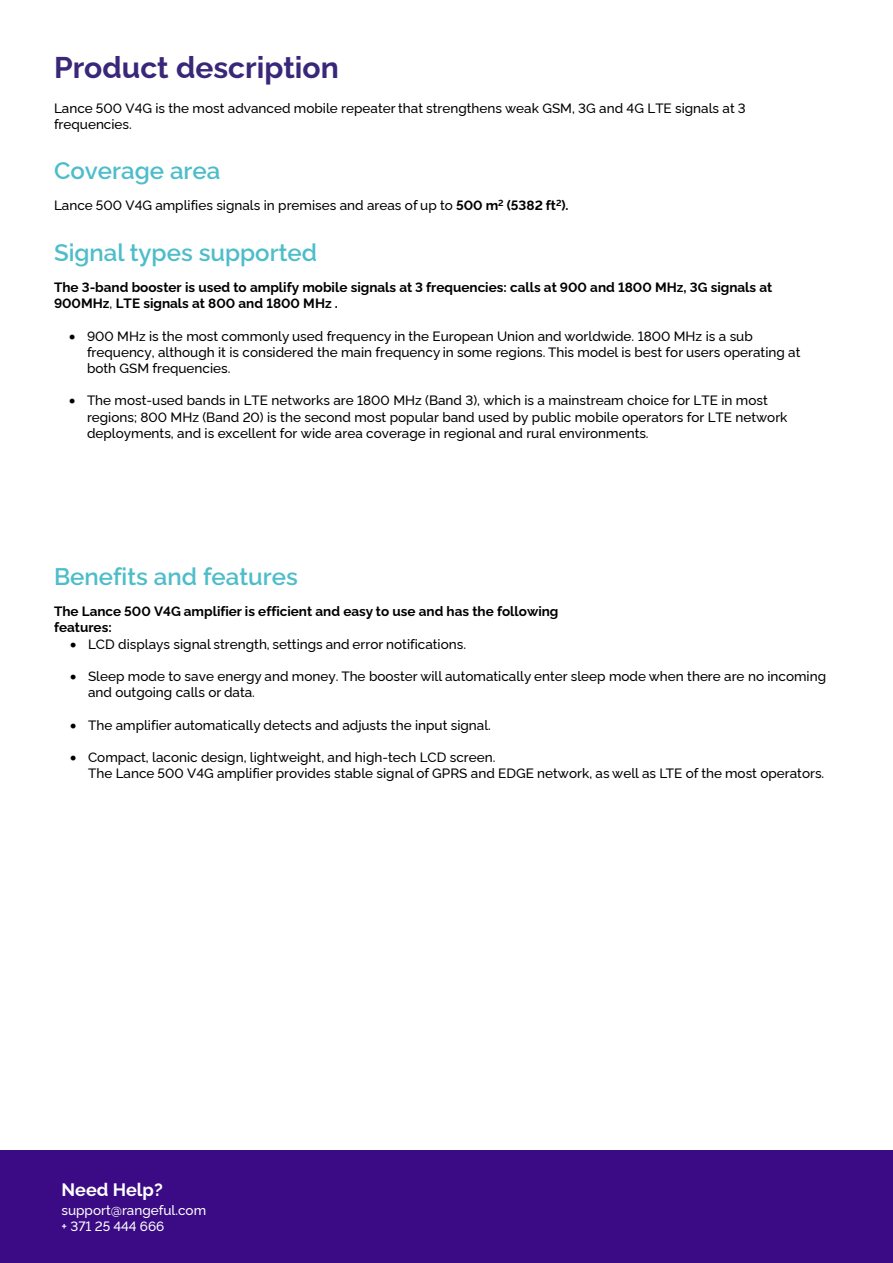
<style>
.page{position:relative;width:893px;height:1263px;background:#fff}
.page>*{position:absolute;margin:0;border:0;box-sizing:border-box;transform-origin:0 0}
.t1{font:700 30px "Rawline";color:#3a277a}
.t2{font:600 24px "Rawline";color:#4dbdca}
.t3{font:700 18px "Rawline";color:#fff}
.t4{font:500 13.5px/16.2px "Rawline";color:#000}
.t5{font:700 13.5px/16.2px "Rawline";color:#000}
.t6{font:500 13.5px/16.2px "Rawline";color:#fff}
.s1{font-weight:700}
.s2{font-weight:500}
</style>
<div class="page">
<div style="left:0;top:1150px;width:893px;height:113px;background:#3a0b84"></div>
<h1 class="t1" style="left:54px;top:56px;width:286px">Product description</h1>
<p class="t4" style="left:54px;top:101px;width:693px">Lance 500 V4G is the most advanced mobile repeater that strengthens weak GSM, 3G and 4G LTE signals at 3 frequencies.</p>
<h2 class="t2" style="left:54px;top:152px;width:168px">Coverage area</h2>
<p class="t4" style="left:54px;top:196px;width:516px">Lance 500 V4G amplifies signals in premises and areas of up to <span class="s1">500 m</span><sup>2</sup> <span class="s1">(5382 ft</span><sup>2</sup><span class="s1">).</span></p>
<h2 class="t2" style="left:54px;top:234px;width:265px">Signal types supported</h2>
<p class="t5" style="left:54px;top:278px;width:720px">The 3-band booster is used to amplify mobile signals at 3 frequencies: calls at 900 and 1800 MHz, 3G signals at<br>900MHz<span class="s2">,</span> LTE signals at 800 and 1800 MHz .</p>
<p class="t4" style="left:87px;top:329px;width:715px;text-indent:-18px">• 900 MHz is the most commonly used frequency in the European Union and worldwide. 1800 MHz is a sub frequency, although it is considered the main frequency in some regions. This model is best for users operating at both GSM frequencies.</p>
<p class="t4" style="left:87px;top:391px;width:702px;text-indent:-18px">• The most-used bands in LTE networks are 1800 MHz (Band 3), which is a mainstream choice for LTE in most regions; 800 MHz (Band 20) is the second most popular band used by public mobile operators for LTE network deployments, and is excellent for wide area coverage in regional and rural environments.</p>
<h2 class="t2" style="left:54px;top:558px;width:245px">Benefits and features</h2>
<p class="t5" style="left:54px;top:602px;width:506px">The Lance 500 V4G amplifier is efficient and easy to use and has the following features:</p>
<p class="t4" style="left:70px;top:636px;width:397px">• LCD displays signal strength, settings and error notifications.</p>
<p class="t4" style="left:88px;top:669px;width:739px;text-indent:-18px">• Sleep mode to save energy and money. The booster will automatically enter sleep mode when there are no incoming and outgoing calls or data.</p>
<p class="t4" style="left:70px;top:715px;width:422px">• The amplifier automatically detects and adjusts the input signal.</p>
<p class="t4" style="left:88px;top:750px;width:738px;text-indent:-18px">• Compact, laconic design, lightweight, and high-tech LCD screen.<br>The Lance 500 V4G amplifier provides stable signal of GPRS and EDGE network, as well as LTE of the most operators.</p>
<h3 class="t3" style="left:61px;top:1182px;width:103px">Need Help?</h3>
<p class="t6" style="left:61px;top:1203px;width:146px">support@rangeful.com + 371 25 444 666</p>
</div>
